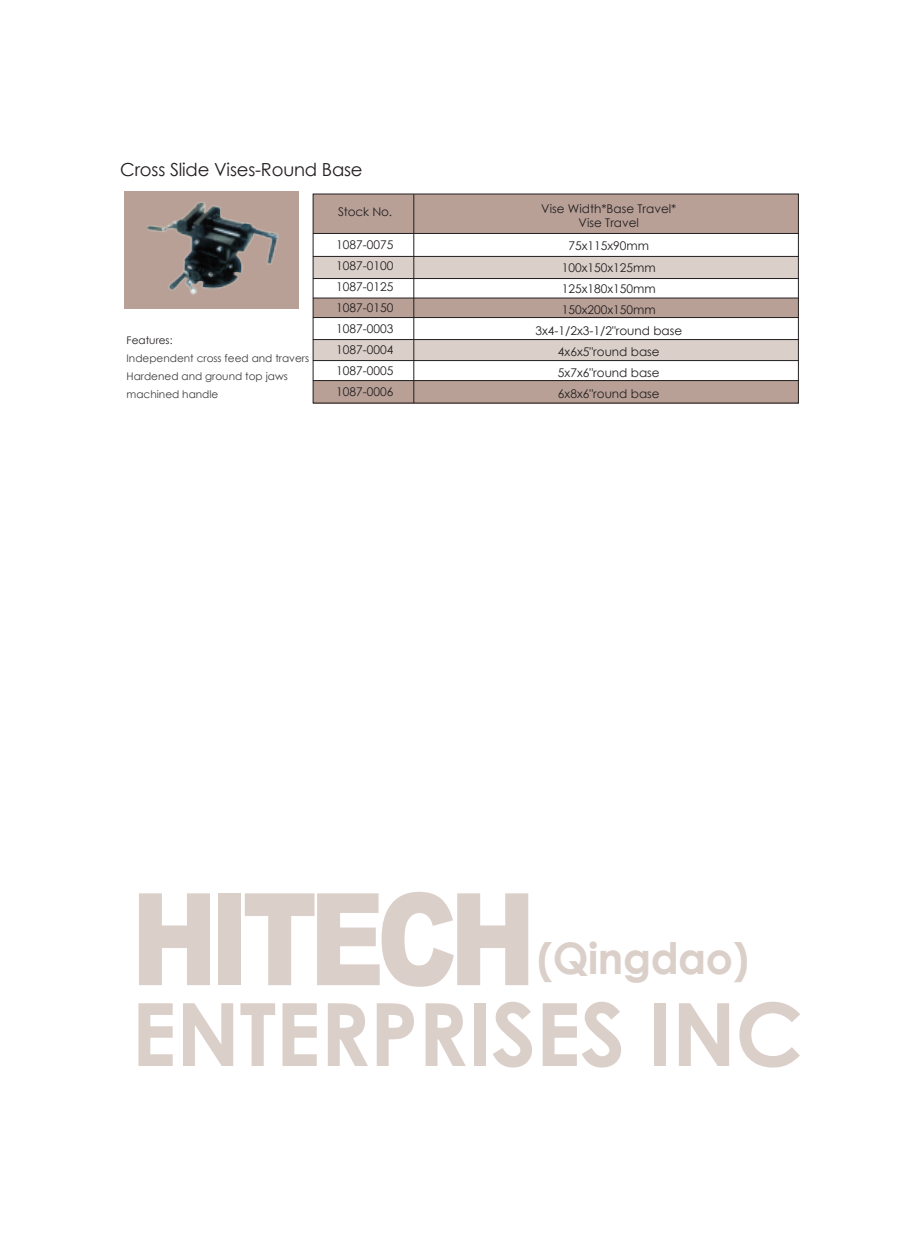
<style>
.page{position:relative;width:919px;height:1238px;background:#fff}
.page>*{position:absolute;margin:0;border:0;box-sizing:border-box;transform-origin:0 0}
.t1{font:900 128.1px "Arial";letter-spacing:-.075em;color:#dbcfc9;scale:.81 1}
.t2{font:700 87.3px "Century Gothic";letter-spacing:-.01em;color:#dbcfc9}
.t3{font:700 43.5px "Century Gothic";letter-spacing:-.01em;color:#dbcfc9}
.t4{font:18px "Century Gothic";letter-spacing:-.01em;color:#231f20}
.t5{font:12px/21px "Century Gothic";color:#231f20;text-align:center}
.t6{font:10.5px/18px "Century Gothic";color:#3e3e3f}
.t7{font:10.5px "Century Gothic";color:#231f20}
</style>
<div class="page">
<div style="left:313px;top:257px;width:485px;height:21px;background:#dbcfc9"></div>
<div style="left:313px;top:339px;width:485px;height:21px;background:#dbcfc9"></div>
<div style="left:313px;top:194px;width:485px;height:39px;background:#b8a097"></div>
<div style="left:313px;top:298px;width:485px;height:20px;background:#b8a097"></div>
<div style="left:313px;top:380px;width:485px;height:23px;background:#b8a097"></div>
<hr style="left:313px;top:233px;width:485px;height:1px;background:#231f20">
<hr style="left:313px;top:256px;width:485px;height:1px;background:#231f20">
<hr style="left:313px;top:278px;width:485px;height:1px;background:#231f20">
<hr style="left:313px;top:297px;width:485px;height:1px;background:#231f20">
<hr style="left:313px;top:317px;width:485px;height:1px;background:#231f20">
<hr style="left:313px;top:339px;width:485px;height:1px;background:#231f20">
<hr style="left:313px;top:360px;width:485px;height:1px;background:#231f20">
<hr style="left:313px;top:380px;width:485px;height:1px;background:#231f20">
<hr style="left:413px;top:194px;width:1px;height:209px;background:#231f20">
<div style="left:124px;top:192px;width:174px;height:117px;background:#b8a097"></div>
<img style="left:147px;top:202px;width:131px;height:93px">
<h3 class="t4" style="left:120px;top:157px;width:244px">Cross Slide Vises-Round Base</h3>
<p class="t7" style="left:127px;top:333px;width:48px">Features:</p>
<p class="t6" style="left:127px;top:349px;width:184px">Independent cross feed and travers<br>Hardened and ground top jaws machined handle</p>
<p class="t5" style="left:338px;top:201px;width:56px">Stock No.</p>
<p class="t5" style="left:541px;top:201px;width:136px;line-height:14.4px">Vise Width*Base Travel*<br>Vise Travel</p>
<p class="t5" style="left:336px;top:234px;width:59px;text-align:justify">1087-0075<br>1087-0100<br>1087-0125<br>1087-0150<br>1087-0003<br>1087-0004<br>1087-0005<br>1087-0006</p>
<p class="t5" style="left:535px;top:235px;width:148px">75x115x90mm<br>100x150x125mm<br>125x180x150mm<br>150x200x150mm<br>3x4-1/2x3-1/2"round base<br>4x6x5"round base<br>5x7x6"round base<br>6x8x6"round base</p>
<h1 class="t1" style="left:131px;top:846px;width:501px">HITECH</h1>
<h3 class="t3" style="left:537px;top:925px;width:213px">(Qingdao)</h3>
<h2 class="t2" style="left:131px;top:967px;width:673px">ENTERPRISES INC</h2>
</div>
